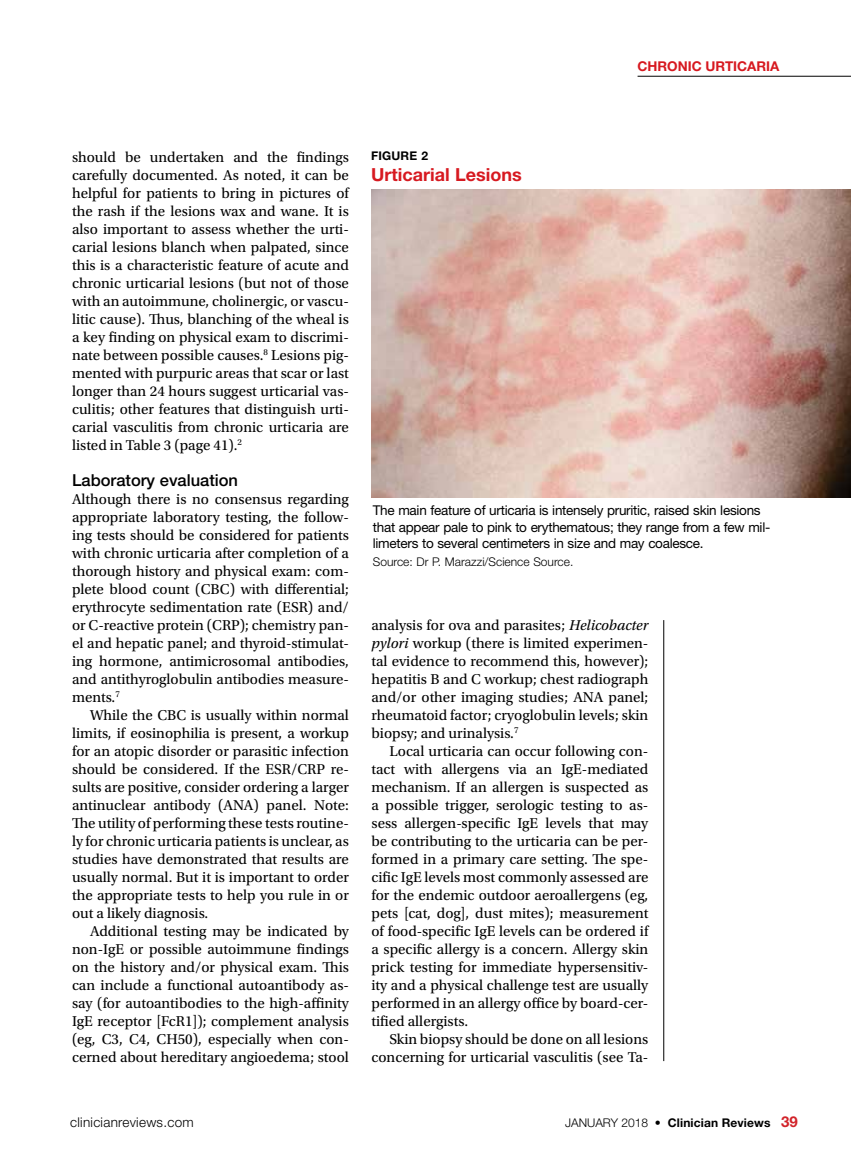
<style>
.page{position:relative;width:851px;height:1161px;background:#fff}
.page>*{position:absolute;margin:0;border:0;box-sizing:border-box;transform-origin:0 0}
.t1{font:700 18px "Helvetica Neue LT Std";color:#d71920}
.t2{font:500 16.5px "Helvetica Neue LT Std";color:#000}
.t3{font:15px/18px "Utopia Std";color:#000;text-align:justify}
.t4{font:13.5px/16.5px "Helvetica Neue LT Std";letter-spacing:-.02em;color:#000}
.t5{font:300 13.5px "Helvetica Neue LT Std";letter-spacing:.02em;color:#000}
.t6{font:700 13.5px "Helvetica Neue LT Std";color:#d71920}
.t7{font:700 12px "Helvetica Neue LT Std";letter-spacing:.01em;color:#000}
.t8{font:300 12px "Helvetica Neue LT Std";color:#000}
.s1{font-style:italic}
.s2{font-weight:300}
.s3{font-size:15px;color:#d2232a}
</style>
<div class="page">
<hr style="left:637px;top:76px;width:213px;height:1px;background:#000">
<hr style="left:663px;top:620px;width:1px;height:441px;background:#000">
<img style="left:371px;top:190px;width:479px;height:308px">
<p class="t6" style="left:637px;top:58px;width:143px">CHRONIC URTICARIA</p>
<p class="t3" style="left:72px;top:148px;width:278px">should be undertaken and the findings carefully documented. As noted, it can be helpful for patients to bring in pictures of the rash if the lesions wax and wane. It is also important to assess whether the urti&shy;carial lesions blanch when palpated, since this is a characteristic feature of acute and chronic urticarial lesions (but not of those with an autoimmune, cholinergic, or vascu&shy;litic cause). Thus, blanching of the wheal is a key finding on physical exam to discrimi&shy;nate between possible causes.<sup>8</sup> Lesions pig&shy;mented with purpuric areas that scar or last longer than 24 hours suggest urticarial vas&shy;culitis; other features that distinguish urti&shy;carial vasculitis from chronic urticaria are listed in Table 3 (page 41).<sup>2</sup></p>
<p class="t2" style="left:72px;top:470px;width:167px">Laboratory evaluation</p>
<p class="t3" style="left:72px;top:490px;width:278px">Although there is no consensus regarding appropriate laboratory testing, the follow&shy;ing tests should be considered for patients with chronic urticaria after completion of a thorough history and physical exam: com&shy;plete blood count (CBC) with differential; erythrocyte sedimentation rate (ESR) and/ or C-reactive protein (CRP); chemistry pan&shy;el and hepatic panel; and thyroid-stimulat&shy;ing hormone, antimicrosomal antibodies, and antithyroglobulin antibodies measure&shy;ments.<sup>7</sup></p>
<p class="t3" style="left:72px;top:706px;width:278px;text-indent:18px">While the CBC is usually within normal limits, if eosinophilia is present, a workup for an atopic disorder or parasitic infection should be considered. If the ESR/CRP re&shy;sults are positive, consider ordering a larger antinuclear antibody (ANA) panel. Note:<br>The utility of performing these tests routine&shy;ly for chronic urticaria patients is unclear, as studies have demonstrated that results are usually normal. But it is important to order the appropriate tests to help you rule in or out a likely diagnosis.</p>
<p class="t3" style="left:72px;top:922px;width:278px;text-indent:18px">Additional testing may be indicated by non-IgE or possible autoimmune findings on the history and/or physical exam. This can include a functional autoantibody as&shy;say (for autoantibodies to the high-affinity IgE receptor [FcR1]); complement analysis (eg, C3, C4, CH50), especially when con&shy;cerned about hereditary angioedema; stool</p>
<p class="t7" style="left:371px;top:148px;width:59px">FIGURE 2</p>
<p class="t1" style="left:371px;top:163px;width:152px">Urticarial Lesions</p>
<p class="t4" style="left:373px;top:502px;width:399px">The main feature of urticaria is intensely pruritic, raised skin lesions that appear pale to pink to erythematous; they range from a few mil&shy;limeters to several centimeters in size and may coalesce.</p>
<p class="t8" style="left:373px;top:555px;width:202px">Source: Dr P. Marazzi/Science Source.</p>
<p class="t3" style="left:371px;top:616px;width:278px">analysis for ova and parasites; <span class="s1">Helicobacter pylori</span> workup (there is limited experimen&shy;tal evidence to recommend this, however); hepatitis B and C workup; chest radiograph and/or other imaging studies; ANA panel; rheumatoid factor; cryoglobulin levels; skin biopsy; and urinalysis.<sup>7</sup></p>
<p class="t3" style="left:371px;top:742px;width:278px;text-indent:18px">Local urticaria can occur following con&shy;tact with allergens via an IgE-mediated mechanism. If an allergen is suspected as a possible trigger, serologic testing to as&shy;sess allergen-specific IgE levels that may be contributing to the urticaria can be per&shy;formed in a primary care setting. The spe&shy;cific IgE levels most commonly assessed are for the endemic outdoor aeroallergens (eg, pets [cat, dog], dust mites); measurement of food-specific IgE levels can be ordered if a specific allergy is a concern. Allergy skin prick testing for immediate hypersensitiv&shy;ity and a physical challenge test are usually performed in an allergy office by board-cer&shy;tified allergists.</p>
<p class="t3" style="left:371px;top:1030px;width:278px;text-align:right">Skin biopsy should be done on all lesions concerning for urticarial vasculitis (see Ta-</p>
<p class="t5" style="left:70px;top:1114px;width:125px">clinicianreviews.com</p>
<p class="t7" style="left:565px;top:1115px;width:234px"><span class="s2">JANUARY 2018</span> • Clinician Reviews <span class="s3">39</span></p>
</div>
